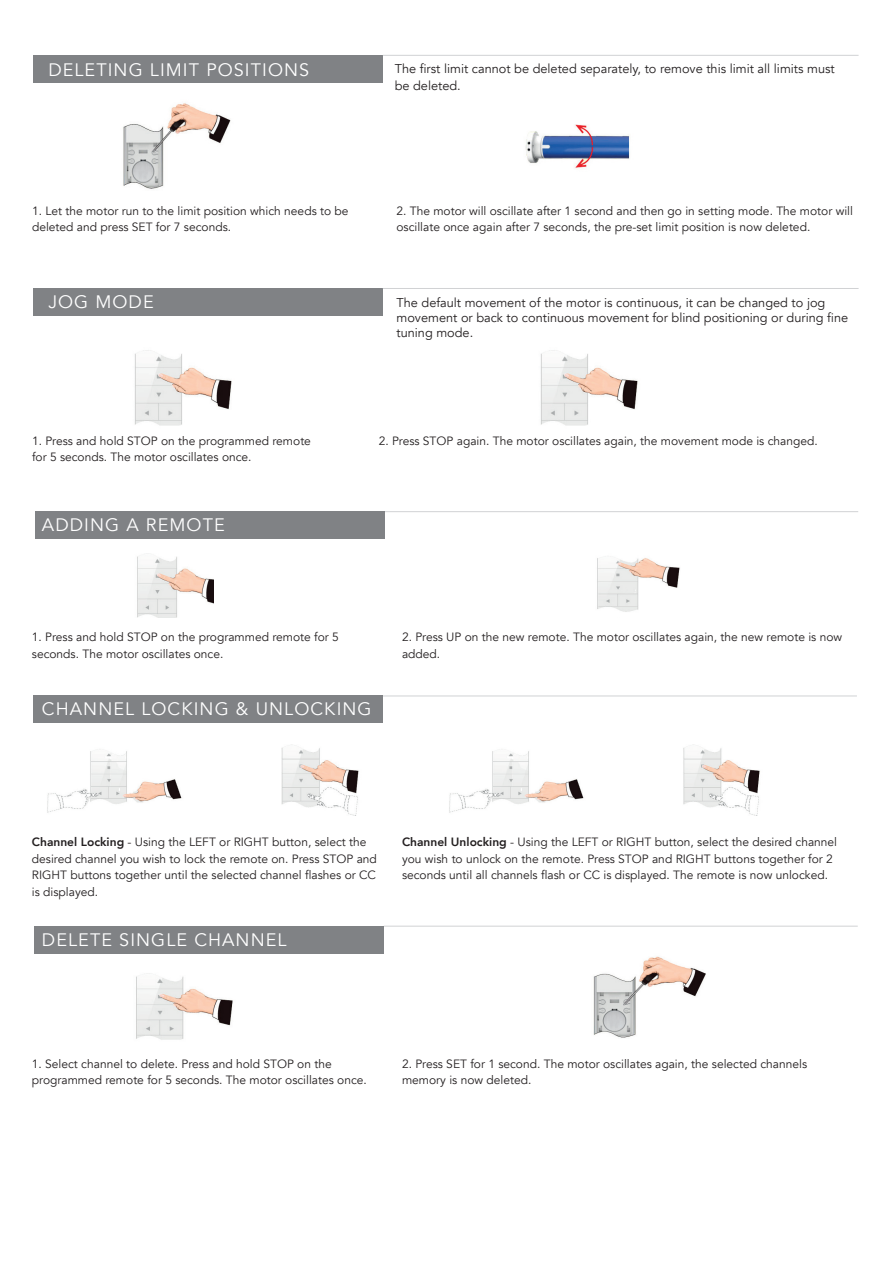
<style>
.page{position:relative;width:893px;height:1264px;background:#fff}
.page>*{position:absolute;margin:0;border:0;box-sizing:border-box;transform-origin:0 0}
.t1{font:18px "Avenir";letter-spacing:.06em;color:#fff}
.t2{font:12.75px/15px "Avenir";color:#231f20}
.t3{font:12px/16.5px "Avenir";color:#231f20}
.s1{font-weight:800}
</style>
<div class="page">
<img style="left:134px;top:350px;width:98px;height:76px">
<img style="left:540px;top:350px;width:98px;height:76px">
<img style="left:525px;top:124px;width:105px;height:44px">
<img style="left:123px;top:103px;width:108px;height:86px">
<div style="left:33px;top:55px;width:350px;height:27px;background:#808285"></div>
<div style="left:33px;top:288px;width:350px;height:27px;background:#808285"></div>
<hr style="left:383px;top:55px;width:475px;height:1px;background:#d1d2d4">
<hr style="left:383px;top:288px;width:475px;height:1px;background:#d1d2d4">
<hr style="left:384px;top:511px;width:473px;height:1px;background:#d1d2d4">
<hr style="left:383px;top:925px;width:474px;height:1px;background:#d1d2d4">
<hr style="left:383px;top:695px;width:473px;height:1px;background:#d1d2d4">
<img style="left:593px;top:956px;width:113px;height:82px">
<img style="left:47px;top:751px;width:135px;height:62px">
<img style="left:281px;top:744px;width:78px;height:71px">
<div style="left:35px;top:511px;width:349px;height:27px;background:#808285"></div>
<div style="left:33px;top:695px;width:350px;height:28px;background:#808285"></div>
<div style="left:34px;top:925px;width:349px;height:28px;background:#808285"></div>
<img style="left:137px;top:553px;width:76px;height:64px">
<img style="left:136px;top:973px;width:97px;height:67px">
<img style="left:597px;top:558px;width:83px;height:54px">
<img style="left:449px;top:751px;width:135px;height:62px">
<img style="left:683px;top:744px;width:77px;height:71px">
<h1 class="t1" style="left:48px;top:59px;width:262px">DELETING LIMIT POSITIONS</h1>
<p class="t2" style="left:394px;top:61px;width:441px;line-height:16.5px">The first limit cannot be deleted separately, to remove this limit all limits must be deleted.</p>
<p class="t3" style="left:32px;top:203px;width:318px">1. Let the motor run to the limit position which needs to be deleted and press SET for 7 seconds.</p>
<h1 class="t1" style="left:48px;top:291px;width:107px">JOG MODE</h1>
<p class="t3" style="left:396px;top:203px;width:458px">2. The motor will oscillate after 1 second and then go in setting mode. The motor will oscillate once again after 7 seconds, the pre-set limit position is now deleted.</p>
<p class="t2" style="left:396px;top:295px;width:453px">The default movement of the motor is continuous, it can be changed to jog movement or back to continuous movement for blind positioning or during fine tuning mode.</p>
<p class="t3" style="left:32px;top:432px;width:280px">1. Press and hold STOP on the programmed remote for 5 seconds. The motor oscillates once.</p>
<h1 class="t1" style="left:42px;top:514px;width:184px">ADDING A REMOTE</h1>
<p class="t3" style="left:378px;top:432px;width:440px">2. Press STOP again. The motor oscillates again, the movement mode is changed.</p>
<p class="t3" style="left:32px;top:628px;width:308px">1. Press and hold STOP on the programmed remote for 5 seconds. The motor oscillates once.</p>
<h1 class="t1" style="left:42px;top:698px;width:331px">CHANNEL LOCKING &amp; UNLOCKING</h1>
<p class="t3" style="left:402px;top:628px;width:441px">2. Press UP on the new remote. The motor oscillates again, the new remote is now added.</p>
<p class="t3" style="left:32px;top:833px;width:346px"><span class="s1">Channel Locking</span> - Using the LEFT or RIGHT button, select the desired channel you wish to lock the remote on. Press STOP and RIGHT buttons together until the selected channel flashes or CC is displayed.</p>
<h1 class="t1" style="left:42px;top:928px;width:246px">DELETE SINGLE CHANNEL</h1>
<p class="t3" style="left:402px;top:833px;width:436px"><span class="s1">Channel Unlocking</span> - Using the LEFT or RIGHT button, select the desired channel you wish to unlock on the remote. Press STOP and RIGHT buttons together for 2 seconds until all channels flash or CC is displayed. The remote is now unlocked.</p>
<p class="t3" style="left:32px;top:1055px;width:336px">1. Select channel to delete. Press and hold STOP on the programmed remote for 5 seconds. The motor oscillates once.</p>
<p class="t3" style="left:402px;top:1055px;width:406px">2. Press SET for 1 second. The motor oscillates again, the selected channels memory is now deleted.</p>
</div>
